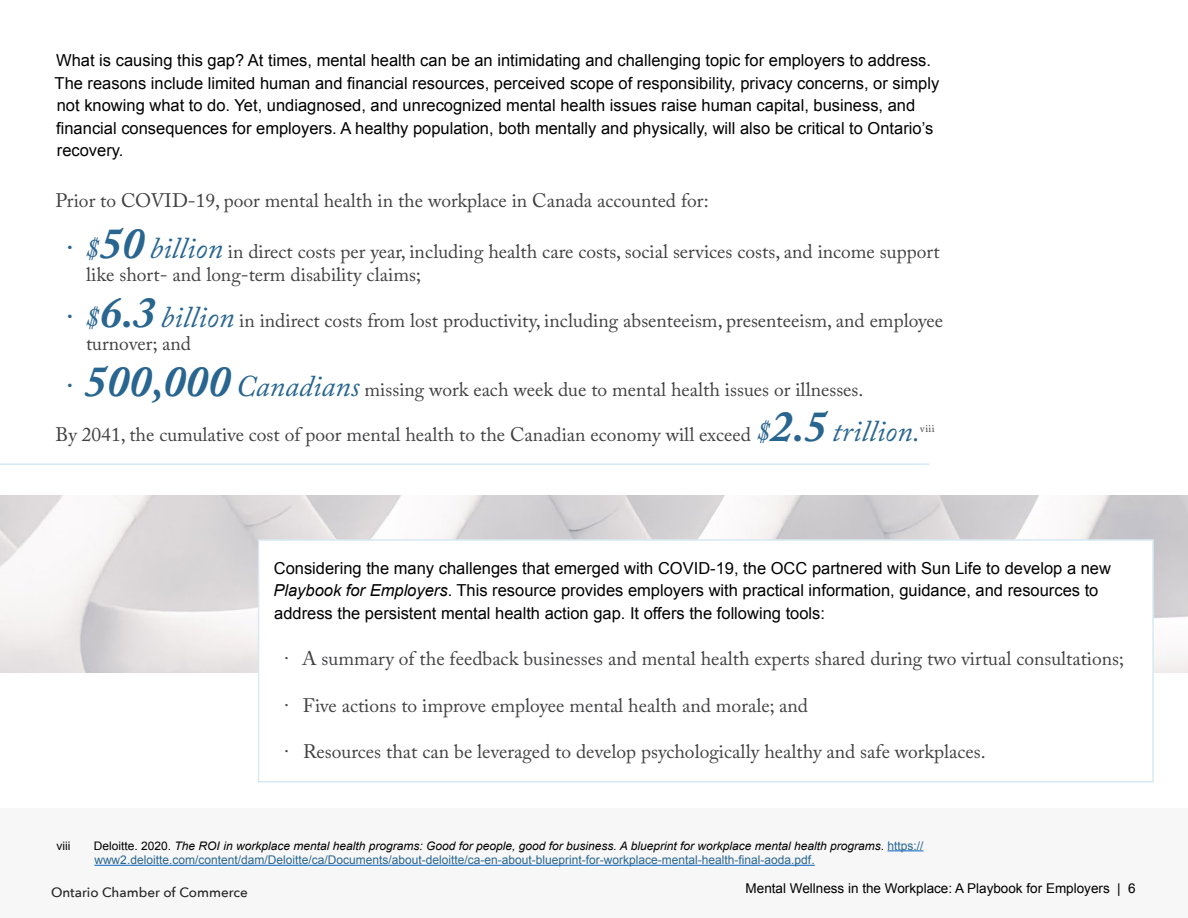
<style>
.page{position:relative;width:1188px;height:918px;background:#fff}
.page>*{position:absolute;margin:0;border:0;box-sizing:border-box;transform-origin:0 0}
.Quote_bullet{font:19.5px/22.5px "Adobe Caslon Pro";color:#414042}
.Paragraph{font:19.5px "Adobe Caslon Pro";color:#414042}
.Body{font:19.5px "Adobe Caslon Pro";color:#414042}
.Body-2{font:16.5px/22.5px "Arial";color:#000}
.t1{font:13.5px "Arial";color:#000}
.t2{font:500 13.5px "Avenir Next";color:#262626}
.Footnotes{font:12px "Arial";color:#28658f}
.Footnotes-2{font:italic 11.7px "Arial";color:#000}
.Footnotes-3{font:11.7px "Arial";color:#000}
.Paragraph-2{font:10.5px "Adobe Caslon Pro";color:#414042}
.s1{font-size:30px;color:#28658f}
.s2{font-style:italic;font-size:30px;color:#28658f}
.s3{font-weight:700;font-style:italic;font-size:45px;color:#28658f}
.s4{font-style:italic}
.s5{font-style:normal}
.s6{font-style:normal;font-size:12px;color:#28658f}
</style>
<div class="page">
<div style="left:0;top:808px;width:1188px;height:110px;background:#f7f7f7"></div>
<img style="left:0;top:495px;width:1188px;height:178px">
<hr style="left:887px;top:850px;width:36px;height:1px;background:#0563c1">
<hr style="left:94px;top:865px;width:721px;height:1px;background:#0563c1">
<hr style="left:0;top:464px;width:929px;height:1px;background:#d8e9f5">
<div style="left:258px;top:539px;width:896px;height:244px;background:#fff;border:2px solid #d8e9f5"></div>
<p class="Body-2" style="left:55px;top:49px;width:886px">What is causing this gap? At times, mental health can be an intimidating and challenging topic for employers to address.<br>The reasons include limited human and financial resources, perceived scope of responsibility, privacy concerns, or simply not knowing what to do. Yet, undiagnosed, and unrecognized mental health issues raise human capital, business, and financial consequences for employers. A healthy population, both mentally and physically, will also be critical to Ontario’s recovery.</p>
<p class="Body" style="left:55px;top:189px;width:655px">Prior to COVID-19, poor mental health in the workplace in Canada accounted for:</p>
<h2 class="Quote_bullet" style="left:86px;top:240px;width:855px;text-indent:-20px"><span class="s1">·</span> <span class="s2">$</span><span class="s3">50</span> <span class="s2">billion</span> in direct costs per year, including health care costs, social services costs, and income support like short- and long-term disability claims;</h2>
<h2 class="Quote_bullet" style="left:86px;top:309px;width:858px;text-indent:-20px"><span class="s1">·</span> <span class="s2">$</span><span class="s3">6.3</span> <span class="s2">billion</span> in indirect costs from lost productivity, including absenteeism, presenteeism, and employee turnover; and</h2>
<h2 class="Quote_bullet" style="left:66px;top:378px;width:799px"><span class="s1">·</span> <span class="s3">500,000</span> <span class="s2">Canadians</span> missing work each week due to mental health issues or illnesses.</h2>
<p class="Paragraph" style="left:55px;top:423px;width:866px">By 2041, the cumulative cost of poor mental health to the Canadian economy will exceed <span class="s2">$</span><span class="s3">2.5</span> <span class="s2">trillion.</span></p>
<p class="Paragraph-2" style="left:920px;top:422px;width:16px">viii</p>
<p class="Body-2" style="left:273px;top:557px;width:839px">Considering the many challenges that emerged with COVID-19, the OCC partnered with Sun Life to develop a new<br><span class="s4">Playbook for Employers</span>. This resource provides employers with practical information, guidance, and resources to address the persistent mental health action gap. It offers the following tools:</p>
<h2 class="Quote_bullet" style="left:284px;top:647px;width:841px">· A summary of the feedback businesses and mental health experts shared during two virtual consultations;</h2>
<h2 class="Quote_bullet" style="left:284px;top:694px;width:525px">· Five actions to improve employee mental health and morale; and</h2>
<h2 class="Quote_bullet" style="left:284px;top:740px;width:703px">· Resources that can be leveraged to develop psychologically healthy and safe workplaces.</h2>
<p class="Footnotes-3" style="left:57px;top:838px;width:15px">viii</p>
<p class="Footnotes-2" style="left:94px;top:838px;width:831px"><span class="s5">Deloitte. 2020.</span> The ROI in workplace mental health programs: Good for people, good for business. A blueprint for workplace mental health programs<span class="s5">.</span> <span class="s6">https://</span></p>
<p class="Footnotes" style="left:94px;top:852px;width:722px">www2.deloitte.com/content/dam/Deloitte/ca/Documents/about-deloitte/ca-en-about-blueprint-for-workplace-mental-health-final-aoda.pdf.</p>
<p class="t2" style="left:51px;top:880px;width:198px">Ontario Chamber of Commerce</p>
<p class="t1" style="left:746px;top:880px;width:392px">Mental Wellness in the Workplace: A Playbook for Employers | 6</p>
</div>
